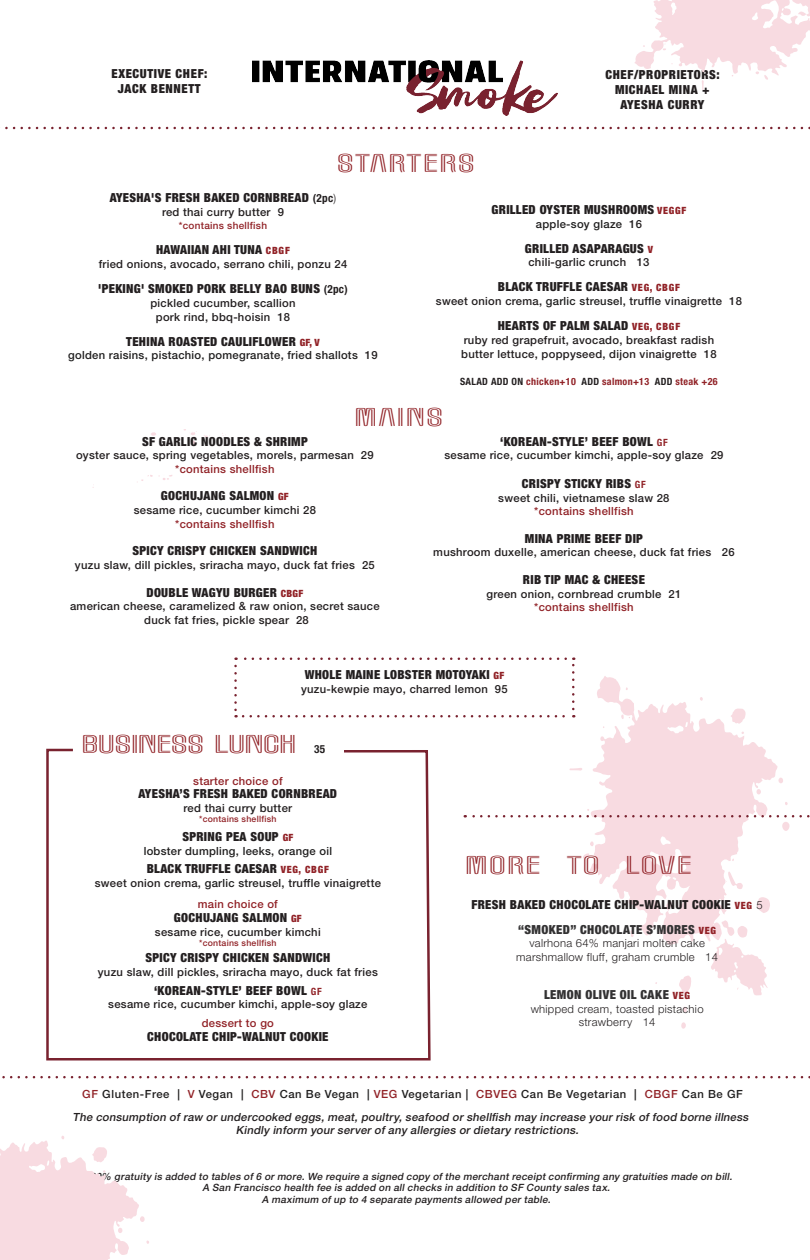
<style>
.page{position:relative;width:810px;height:1260px;background:#fff}
.page>*{position:absolute;margin:0;border:0;box-sizing:border-box;transform-origin:0 0}
.t1{font:22.5px "Marquee Moon";letter-spacing:.04em;color:#912227;scale:1.75 1}
.t2{font:22.5px "Marquee Moon";color:#912227;scale:1.75 1}
.t3{font:900 condensed 12.5px/25px "Helvetica Neue LT Std";letter-spacing:.025em;color:#231f20;text-align:center}
.t4{font:900 condensed 12.5px/15px "Helvetica Neue LT Std";letter-spacing:.05em;color:#231f20;text-align:center}
.t5{font:900 condensed 12.5px "Helvetica Neue LT Std";letter-spacing:.035em;color:#333233}
.t6{font:500 11.25px "Helvetica Neue LT Std";letter-spacing:.025em;color:#231f20}
.Stacked_Plate_Listing{font:italic 500 11.25px "Helvetica Neue LT Std";color:#231f20}
.t7{font:500 11.25px "Helvetica Neue LT Std";letter-spacing:.025em;color:#912227}
.t8{font:300 11.25px "Helvetica Neue LT Std";letter-spacing:.025em;color:#231f20}
.t9{font:500 11.25px "Helvetica Neue LT Std";letter-spacing:.025em;color:#201f1f}
.t10{font:500 11.25px "Helvetica Neue LT Std";letter-spacing:.05em;color:#201f1f}
.Stacked_Plate_Listing-2{font:italic 500 10px/11.2px "Helvetica Neue LT Std";color:#231f20;text-align:center}
.t11{font:700 condensed 10px "Helvetica Neue LT Std";letter-spacing:.03em;color:#912227}
.t12{font:500 10px "Helvetica Neue LT Std";letter-spacing:.025em;color:#912227}
.t13{font:500 8.75px "Helvetica Neue LT Std";letter-spacing:.025em;color:#912227}
.s1{font-weight:700;font-size:11.25px}
.s2{font-weight:300;font-stretch:normal;font-size:11.25px}
.s3{font-size:10px;color:#912227}
.s4{color:#231f20}
.s5{color:#201f1f}
.s6{font-weight:700;font-size:10px;color:#912227}
.s7{color:#fff}
.s8{font-family:"Helvetica Neue LT Std";font-weight:700;font-stretch:condensed;font-size:11.25px;color:#231f20}
.s9{color:#333233}
.s10{color:#912227}
</style>
<div class="page">
<svg style="left:92px;top:429px;width:134px;height:59px"></svg>
<img style="left:252px;top:60px;width:306px;height:56px">
<svg style="left:2px;top:1076px;width:808px;height:2px"></svg>
<svg style="left:634px;top:0;width:176px;height:90px"></svg>
<svg style="left:5px;top:127px;width:805px;height:2px"></svg>
<svg style="left:236px;top:658px;width:330px;height:2px"></svg>
<svg style="left:234px;top:666px;width:3px;height:52px"></svg>
<svg style="left:243px;top:715px;width:322px;height:3px"></svg>
<svg style="left:572px;top:658px;width:3px;height:16px"></svg>
<svg style="left:569px;top:676px;width:221px;height:353px"></svg>
<svg style="left:465px;top:815px;width:345px;height:3px"></svg>
<svg style="left:0;top:1136px;width:149px;height:124px"></svg>
<svg style="left:46px;top:748px;width:385px;height:313px"></svg>
<div style="left:82px;top:734px;width:262px;height:31px;background:#fff"></div>
<p class="t4" style="left:112px;top:66px;width:98px">EXECUTIVE CHEF:<br>JACK BENNETT</p>
<p class="t1" style="left:337px;top:149px;width:80px">STARTERS</p>
<p class="t4" style="left:605px;top:67px;width:116px">CHEF/PROPRIETORS:<br>MICHAEL MINA +<br>AYESHA CURRY</p>
<p class="t3" style="left:110px;top:185px;width:228px">AYESHA'S FRESH BAKED CORNBREAD <span class="s1">(2pc</span><span class="s2">)</span></p>
<p class="t6" style="left:162px;top:205px;width:123px">red thai curry butter 9</p>
<p class="t12" style="left:179px;top:220px;width:90px">*contains shellfish</p>
<p class="t3" style="left:156px;top:237px;width:135px">HAWAIIAN AHI TUNA <span class="s3">CBGF</span></p>
<p class="t6" style="left:99px;top:257px;width:250px">fried onions, avocado, serrano chili, ponzu 24</p>
<p class="t3" style="left:98px;top:276px;width:251px">'PEKING' SMOKED PORK BELLY BAO BUNS <span class="s1">(2pc)</span></p>
<p class="t6" style="left:150px;top:296px;width:147px">pickled cucumber, scallion</p>
<p class="t6" style="left:156px;top:310px;width:136px">pork rind, bbq-hoisin 18</p>
<p class="t3" style="left:126px;top:328px;width:195px">TEHINA ROASTED CAULIFLOWER <span class="s3">GF, V</span></p>
<p class="t9" style="left:68px;top:349px;width:311px">golden raisins, pistachio, pomegranate, fried shallots <span class="s4">19</span></p>
<p class="t3" style="left:492px;top:197px;width:196px">GRILLED OYSTER MUSHROOMS <span class="s3">VEGGF</span></p>
<p class="t9" style="left:536px;top:217px;width:108px">apple-soy glaze <span class="s4">16</span></p>
<p class="t3" style="left:525px;top:236px;width:130px">GRILLED ASAPARAGUS <span class="s3">V</span></p>
<p class="t6" style="left:528px;top:256px;width:123px">chili-garlic crunch 13</p>
<p class="t3" style="left:498px;top:274px;width:184px">BLACK TRUFFLE CAESAR <span class="s3">VEG, CBGF</span></p>
<p class="t6" style="left:436px;top:294px;width:308px">sweet onion crema, <span class="s5">garlic streusel,</span> truffle vinaigrette 18</p>
<p class="t3" style="left:498px;top:313px;width:184px">HEARTS OF PALM SALAD <span class="s3">VEG, CBGF</span></p>
<p class="t6" style="left:464px;top:333px;width:252px">ruby red grapefruit, avocado, breakfast radish</p>
<p class="t6" style="left:461px;top:347px;width:257px">butter lettuce, poppyseed, dijon vinaigrette 18</p>
<p class="t11" style="left:460px;top:376px;width:259px"><span class="s4">SALAD ADD ON</span> chicken+10 <span class="s4">ADD</span> salmon+13 <span class="s4">ADD</span> steak +26</p>
<p class="t1" style="left:355px;top:403px;width:52px">MAINS</p>
<p class="t3" style="left:142px;top:429px;width:167px">SF GARLIC NOODLES &amp; SHRIMP</p>
<p class="t6" style="left:76px;top:449px;width:299px">oyster sauce, spring vegetables, morels, parmesan 29</p>
<p class="t7" style="left:175px;top:462px;width:101px">*contains shellfish</p>
<p class="t3" style="left:161px;top:483px;width:129px">GOCHUJANG SALMON <span class="s3">GF</span></p>
<p class="t6" style="left:134px;top:503px;width:184px">sesame rice, cucumber kimchi 28</p>
<p class="t7" style="left:175px;top:517px;width:101px">*contains shellfish</p>
<p class="t3" style="left:132px;top:538px;width:186px">SPICY CRISPY CHICKEN SANDWICH</p>
<p class="t6" style="left:75px;top:558px;width:301px">yuzu slaw, dill pickles, sriracha mayo, duck fat fries 25</p>
<p class="t3" style="left:147px;top:580px;width:158px">DOUBLE WAGYU BURGER <span class="s3">CBGF</span></p>
<p class="t6" style="left:70px;top:600px;width:311px">american cheese, caramelized &amp; raw onion, secret sauce</p>
<p class="t6" style="left:144px;top:613px;width:166px">duck fat fries, pickle spear 28</p>
<p class="t3" style="left:500px;top:429px;width:169px">‘KOREAN-STYLE’ BEEF BOWL <span class="s6">GF</span></p>
<p class="t6" style="left:444px;top:449px;width:281px">sesame rice, cucumber kimchi, apple-soy glaze 29</p>
<p class="t3" style="left:522px;top:471px;width:125px">CRISPY STICKY RIBS <span class="s6">GF</span></p>
<p class="t6" style="left:498px;top:491px;width:173px">sweet chili, vietnamese slaw 28</p>
<p class="t7" style="left:534px;top:505px;width:101px">*contains shellfish</p>
<p class="t3" style="left:525px;top:526px;width:120px">MINA PRIME BEEF DIP</p>
<p class="t6" style="left:433px;top:546px;width:303px">mushroom duxelle, american cheese, duck fat fries 26</p>
<p class="t3" style="left:523px;top:567px;width:123px">RIB TIP MAC &amp; CHEESE</p>
<p class="t6" style="left:487px;top:587px;width:196px">green onion, cornbread crumble 21</p>
<p class="t7" style="left:534px;top:601px;width:101px">*contains shellfish</p>
<p class="t3" style="left:305px;top:662px;width:201px">WHOLE MAINE LOBSTER MOTOYAKI <span class="s3">GF</span></p>
<p class="t6" style="left:301px;top:682px;width:208px">yuzu-kewpie mayo, charred lemon 95</p>
<p class="t2" style="left:82px;top:730px;width:141px">BUSINESS <span class="s7">LUNCH</span> <span class="s8">35</span></p>
<p class="t7" style="left:193px;top:774px;width:91px">starter choice of</p>
<p class="t3" style="left:139px;top:781px;width:200px">AYESHA’S FRESH BAKED CORNBREAD</p>
<p class="t6" style="left:184px;top:801px;width:110px">red thai curry butter</p>
<p class="t13" style="left:199px;top:814px;width:79px">*contains shellfish</p>
<p class="t3" style="left:182px;top:824px;width:113px">SPRING PEA SOUP <span class="s3">GF</span></p>
<p class="t9" style="left:144px;top:844px;width:190px">lobster dumpling, leeks, orange oil</p>
<p class="t3" style="left:147px;top:856px;width:184px">BLACK TRUFFLE CAESAR <span class="s3">VEG, CBGF</span></p>
<p class="t6" style="left:95px;top:876px;width:288px">sweet onion crema, <span class="s5">garlic streusel,</span> truffle vinaigrette</p>
<p class="t7" style="left:198px;top:898px;width:81px">main choice of</p>
<p class="t3" style="left:174px;top:905px;width:129px">GOCHUJANG SALMON <span class="s3">GF</span></p>
<p class="t6" style="left:155px;top:925px;width:167px">sesame rice, cucumber kimchi</p>
<p class="t13" style="left:199px;top:937px;width:79px">*contains shellfish</p>
<p class="t3" style="left:145px;top:945px;width:186px">SPICY CRISPY CHICKEN SANDWICH</p>
<p class="t6" style="left:98px;top:965px;width:282px">yuzu slaw, dill pickles, sriracha mayo, duck fat fries</p>
<p class="t3" style="left:154px;top:977px;width:169px">‘KOREAN-STYLE’ BEEF BOWL <span class="s6">GF</span></p>
<p class="t6" style="left:108px;top:998px;width:261px">sesame rice, cucumber kimchi, apple-soy glaze</p>
<p class="t7" style="left:202px;top:1016px;width:74px">dessert to go</p>
<p class="t3" style="left:147px;top:1024px;width:183px">CHOCOLATE CHIP-WALNUT COOKIE</p>
<p class="t1" style="left:466px;top:851px;width:131px">MORE TO LOVE</p>
<p class="t3" style="left:472px;top:891px;width:293px">FRESH BAKED CHOCOLATE CHIP-WALNUT COOKIE <span class="s3">VEG</span> <span class="s2">5 </span><span class="s9">“SMOKED” CHOCOLATE S’MORES</span> <span class="s3">VEG</span></p>
<p class="t8" style="left:529px;top:936px;width:177px">valrhona 64% manjari molten cake</p>
<p class="t8" style="left:516px;top:950px;width:203px">marshmallow fluff, graham crumble 14</p>
<p class="t5" style="left:544px;top:987px;width:148px">LEMON OLIVE OIL CAKE <span class="s3">VEG</span></p>
<p class="t8" style="left:531px;top:1002px;width:174px">whipped cream, toasted pistachio</p>
<p class="t8" style="left:579px;top:1015px;width:78px">strawberry 14</p>
<p class="t10" style="left:82px;top:1087px;width:662px"><span class="s10">GF</span> Gluten-Free | <span class="s10">V</span> Vegan | <span class="s10">CBV</span> Can Be Vegan | <span class="s10">VEG</span> Vegetarian | <span class="s10">CBVEG</span> Can Be Vegetarian | <span class="s10">CBGF</span> Can Be GF</p>
<p class="Stacked_Plate_Listing" style="left:72px;top:1110px;width:680px">The consumption of raw or undercooked eggs, meat, poultry, seafood or shellfish may increase your risk of food borne illness</p>
<p class="Stacked_Plate_Listing" style="left:236px;top:1124px;width:347px">Kindly inform your server of any allergies or dietary restrictions.</p>
<p class="Stacked_Plate_Listing-2" style="left:80px;top:1171px;width:656px">A 20% gratuity is added to tables of 6 or more. We require a signed copy of the merchant receipt confirming any gratuities made on bill.<br>A San Francisco health fee is added on all checks in addition to SF County sales tax.<br>A maximum of up to 4 separate payments allowed per table.</p>
</div>
